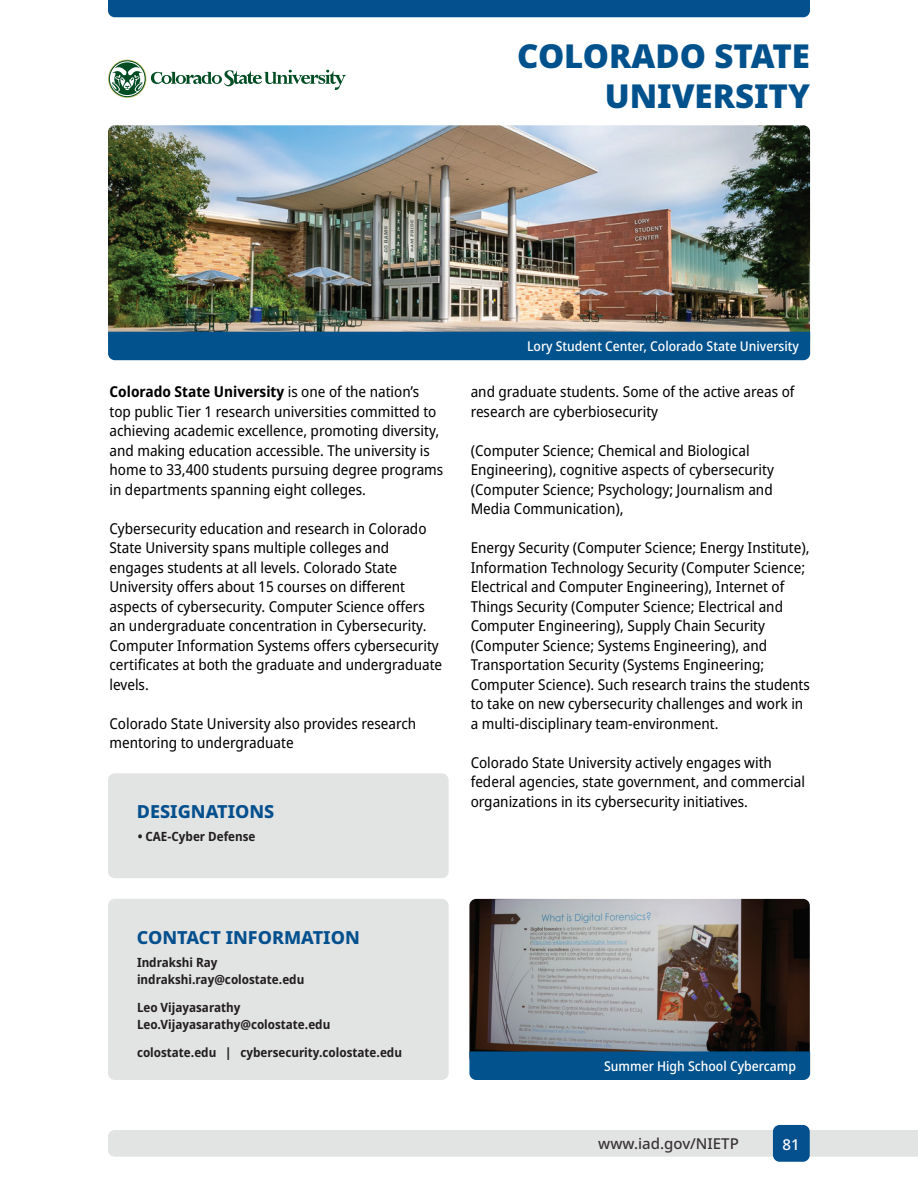
<style>
.page{position:relative;width:918px;height:1188px;background:#fff}
.page>*{position:absolute;margin:0;border:0;box-sizing:border-box;transform-origin:0 0}
.t1{font:900 33px/39.6px "Noto Sans";color:#01518c;text-align:right}
.t2{font:800 18px "Noto Sans";color:#04508e}
.t3{font:semi-condensed 15px/19.5px "Noto Sans";color:#000}
.t4{font:500 15px "Noto Sans";color:#393334}
.t5{font:500 15px "Noto Sans";color:#fff}
.t6{font:500 semi-condensed 13.5px "Noto Sans";color:#fff}
.t7{font:700 semi-condensed 12.75px/16.5px "Noto Sans";color:#231f20}
.s1{font-weight:700}
</style>
<div class="page">
<div style="left:108px;top:1130px;width:810px;height:27px;background:#e2e3e3"></div>
<div style="left:773px;top:1125px;width:37px;height:37px;background:#04508e;border-radius:7px"></div>
<div style="left:108px;top:0;width:702px;height:17px;background:#04508e"></div>
<div style="left:108px;top:899px;width:341px;height:181px;background:#e2e3e3;border-radius:7px"></div>
<div style="left:108px;top:773px;width:341px;height:105px;background:#e2e3e3;border-radius:7px"></div>
<img style="left:108px;top:125px;width:702px;height:207px">
<img style="left:469px;top:899px;width:341px;height:152px">
<div style="left:108px;top:332px;width:702px;height:28px;background:#01528d"></div>
<div style="left:469px;top:1051px;width:341px;height:29px;background:#01528d"></div>
<svg style="left:151px;top:69px;width:195px;height:21px"></svg>
<svg style="left:108px;top:60px;width:38px;height:38px"></svg>
<svg style="left:109px;top:60px;width:37px;height:37px"></svg>
<svg style="left:110px;top:61px;width:35px;height:35px"></svg>
<h1 class="t1" style="left:517px;top:36px;width:294px">COLORADO STATE<br>UNIVERSITY</h1>
<p class="t3" style="left:110px;top:383px;width:335px"><span class="s1">Colorado State University</span> is one of the nation’s top public Tier 1 research universities committed to achieving academic excellence, promoting diversity, and making education accessible. The university is home to 33,400 students pursuing degree programs in departments spanning eight colleges.</p>
<p class="t3" style="left:110px;top:519px;width:334px">Cybersecurity education and research in Colorado State University spans multiple colleges and engages students at all levels. Colorado State University offers about 15 courses on different aspects of cybersecurity. Computer Science offers an undergraduate concentration in Cybersecurity.<br>Computer Information Systems offers cybersecurity certificates at both the graduate and undergraduate levels.</p>
<p class="t3" style="left:110px;top:714px;width:308px">Colorado State University also provides research mentoring to undergraduate</p>
<p class="t2" style="left:137px;top:798px;width:139px">DESIGNATIONS</p>
<p class="t7" style="left:138px;top:828px;width:119px">• CAE-Cyber Defense</p>
<p class="t6" style="left:527px;top:337px;width:273px">Lory Student Center, Colorado State University</p>
<p class="t3" style="left:471px;top:383px;width:325px">and graduate students. Some of the active areas of research are cyberbiosecurity</p>
<p class="t3" style="left:471px;top:441px;width:305px">(Computer Science; Chemical and Biological Engineering), cognitive aspects of cybersecurity (Computer Science; Psychology; Journalism and Media Communication),</p>
<p class="t3" style="left:471px;top:539px;width:341px">Energy Security (Computer Science; Energy Institute), Information Technology Security (Computer Science; Electrical and Computer Engineering), Internet of Things Security (Computer Science; Electrical and Computer Engineering), Supply Chain Security (Computer Science; Systems Engineering), and Transportation Security (Systems Engineering; Computer Science). Such research trains the students to take on new cybersecurity challenges and work in a multi-disciplinary team-environment.</p>
<p class="t3" style="left:471px;top:753px;width:336px">Colorado State University actively engages with federal agencies, state government, and commercial organizations in its cybersecurity initiatives.</p>
<p class="t2" style="left:137px;top:924px;width:224px">CONTACT INFORMATION</p>
<p class="t7" style="left:137px;top:955px;width:169px">Indrakshi Ray indrakshi.ray@colostate.edu</p>
<p class="t7" style="left:137px;top:1000px;width:195px">Leo Vijayasarathy<br>Leo.Vijayasarathy@colostate.edu</p>
<p class="t7" style="left:137px;top:1045px;width:267px">colostate.edu | cybersecurity.colostate.edu</p>
<p class="t6" style="left:604px;top:1056px;width:193px">Summer High School Cybercamp</p>
<p class="t4" style="left:598px;top:1133px;width:142px">www.iad.gov/NIETP</p>
<p class="t5" style="left:783px;top:1134px;width:19px">81</p>
</div>
